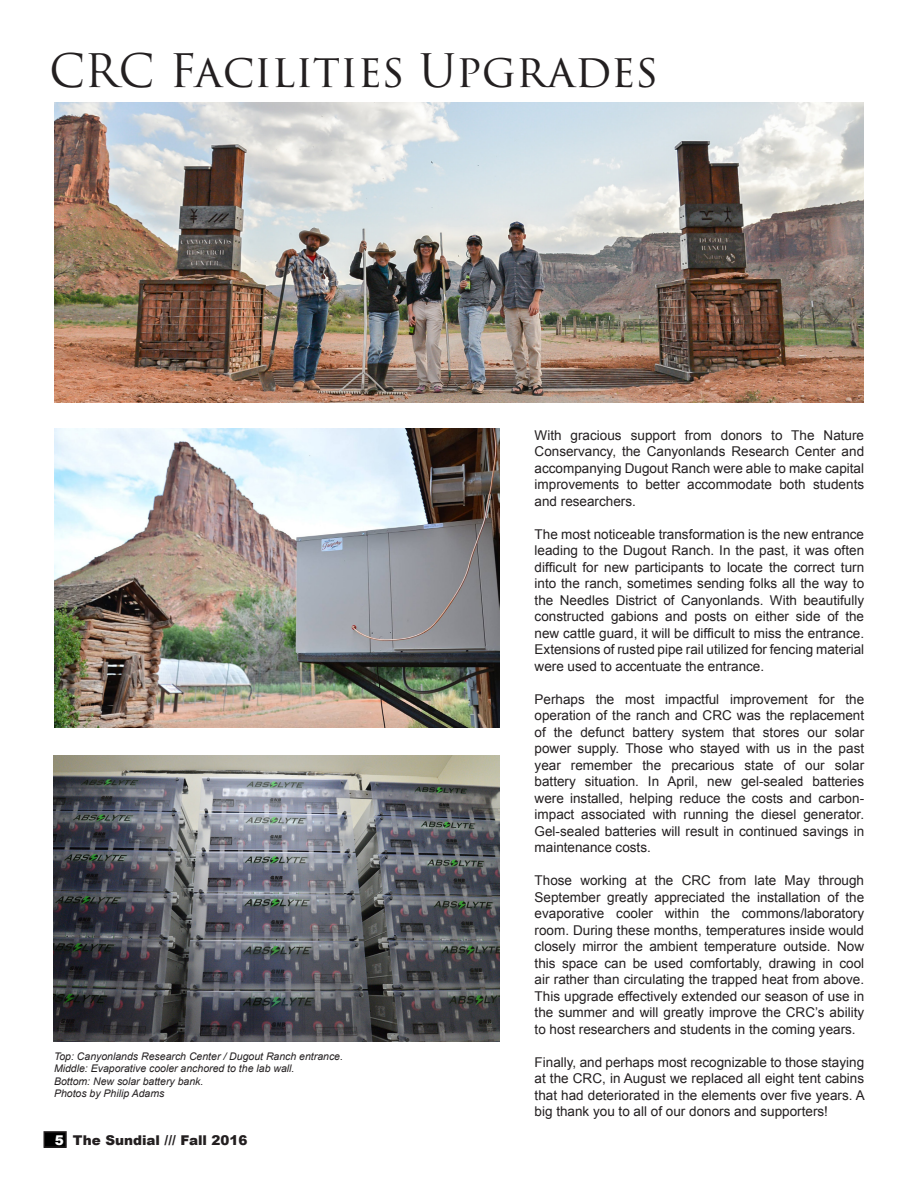
<style>
.page{position:relative;width:918px;height:1188px;background:#fff}
.page>*{position:absolute;margin:0;border:0;box-sizing:border-box;transform-origin:0 0}
.t1{font:45px "Trajan Pro 3";letter-spacing:-.005em;color:#231f20}
.t2{font:13.5px/16.5px "Arial";color:#231f20;text-align:justify}
.t3{font:900 13.5px "Arial";color:#231f20}
.t4{font:italic 10.5px "Arial";color:#231f20}
.s1{color:#fff}
</style>
<div class="page">
<div style="left:44px;top:1132px;width:22px;height:15px;background:#000"></div>
<div style="left:44px;top:1131px;width:23px;height:17px;border:2px solid #231f20"></div>
<img style="left:54px;top:102px;width:810px;height:301px">
<img style="left:54px;top:428px;width:446px;height:300px">
<img style="left:54px;top:755px;width:445px;height:287px">
<p class="t1" style="left:49px;top:40px;width:611px">CRC Facilities Upgrades</p>
<p class="t4" style="left:54px;top:1049px;width:291px">Top: Canyonlands Research Center / Dugout Ranch entrance.</p>
<p class="t4" style="left:54px;top:1062px;width:242px">Middle: Evaporative cooler anchored to the lab wall.</p>
<p class="t4" style="left:54px;top:1074px;width:151px">Bottom: New solar battery bank.</p>
<p class="t4" style="left:54px;top:1087px;width:112px">Photos by Philip Adams</p>
<p class="t3" style="left:55px;top:1130px;width:194px"><span class="s1">5</span> The Sundial /// Fall 2016</p>
<p class="t2" style="left:535px;top:427px;width:331px">With gracious support from donors to The Nature Conservancy, the Canyonlands Research Center and accompanying Dugout Ranch were able to make capital improvements to better accommodate both students and researchers.</p>
<p class="t2" style="left:535px;top:526px;width:331px">The most noticeable transformation is the new entrance leading to the Dugout Ranch. In the past, it was often difficult for new participants to locate the correct turn into the ranch, sometimes sending folks all the way to the Needles District of Canyonlands. With beautifully constructed gabions and posts on either side of the new cattle guard, it will be difficult to miss the entrance.<br>Extensions of rusted pipe rail utilized for fencing material were used to accentuate the entrance.</p>
<p class="t2" style="left:535px;top:691px;width:331px">Perhaps the most impactful improvement for the operation of the ranch and CRC was the replacement of the defunct battery system that stores our solar power supply. Those who stayed with us in the past year remember the precarious state of our solar battery situation. In April, new gel-sealed batteries were installed, helping reduce the costs and carbon&shy;impact associated with running the diesel generator.<br>Gel-sealed batteries will result in continued savings in maintenance costs.</p>
<p class="t2" style="left:535px;top:872px;width:331px">Those working at the CRC from late May through September greatly appreciated the installation of the evaporative cooler within the commons/laboratory room. During these months, temperatures inside would closely mirror the ambient temperature outside. Now this space can be used comfortably, drawing in cool air rather than circulating the trapped heat from above.<br>This upgrade effectively extended our season of use in the summer and will greatly improve the CRC’s ability to host researchers and students in the coming years.</p>
<p class="t2" style="left:535px;top:1054px;width:332px">Finally, and perhaps most recognizable to those staying at the CRC, in August we replaced all eight tent cabins that had deteriorated in the elements over five years. A big thank you to all of our donors and supporters!</p>
</div>
